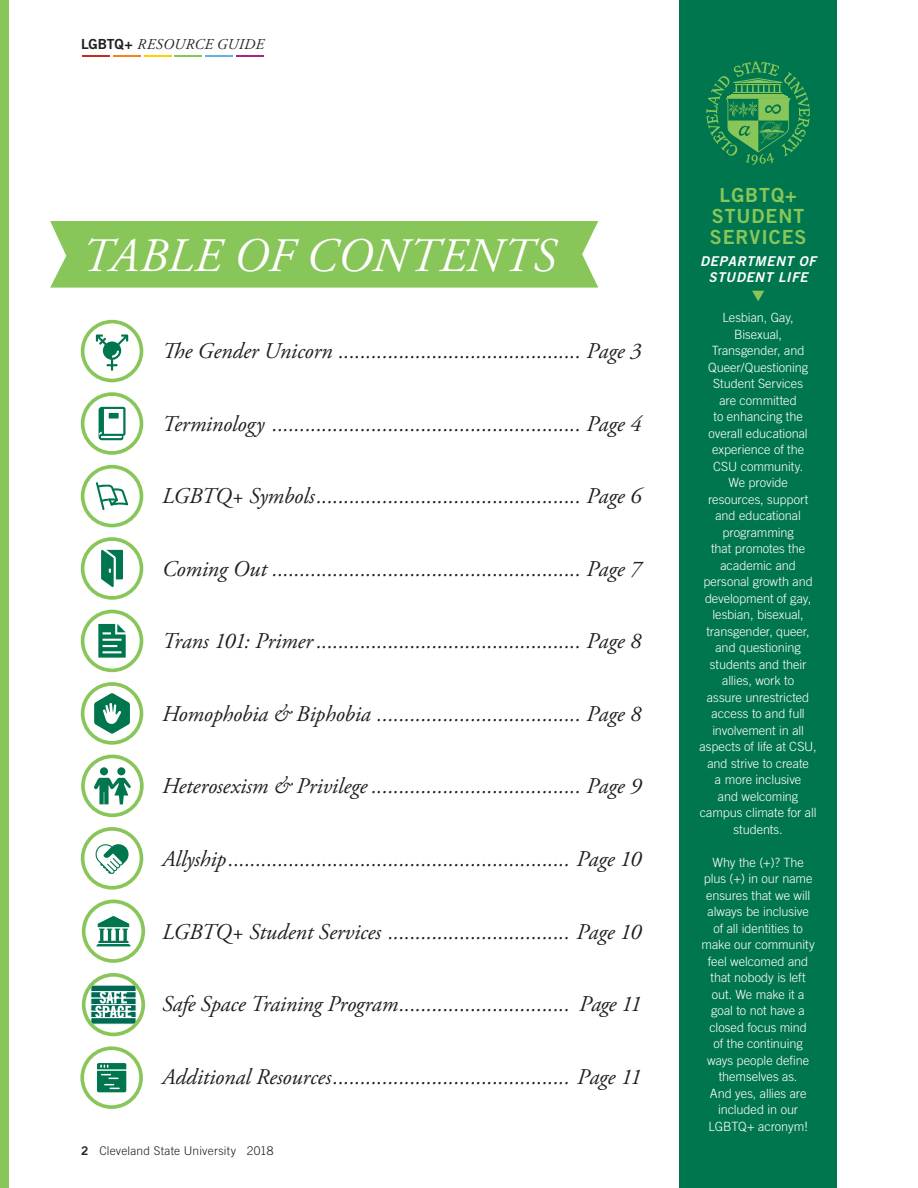
<style>
.page{position:relative;width:918px;height:1188px;background:#fff}
.page>*{position:absolute;margin:0;border:0;box-sizing:border-box;transform-origin:0 0}
.Headline_Garamond{font:italic 48px "Adobe Garamond Pro";letter-spacing:.01em;color:#fff}
.Headline_Garamond-2{font:italic 22.5px "Adobe Garamond Pro";letter-spacing:-.01em;color:#231f20}
.Label_Banner{font:19.5px/21px "Trade Gothic Bold Two";letter-spacing:.05em;color:#88c659;text-align:center}
.t1{font:italic 15px "Adobe Garamond Pro";letter-spacing:.02em;color:#231f20}
.Label_Banner-2{font:italic 13.5px/16.5px "Trade Gothic Bold Two";letter-spacing:.05em;color:#fff;text-align:center}
.Label_Banner-3{font:300 12.75px/16.5px "Trade Gothic";letter-spacing:-.005em;color:#fff;text-align:center}
.t2{font:300 12px "Trade Gothic";letter-spacing:.015em;color:#231f20}
.s1{font-family:"Trade Gothic Bold Two";font-style:normal;font-size:13.95px}
.s2{font-family:"Trade Gothic Bold Two";font-weight:400}
</style>
<div class="page">
<hr style="left:82px;top:55px;width:28px;height:2px;background:#c02f20">
<hr style="left:113px;top:55px;width:28px;height:2px;background:#f5831f">
<hr style="left:144px;top:55px;width:27px;height:2px;background:#ffcf00">
<hr style="left:174px;top:55px;width:28px;height:2px;background:#88c659">
<hr style="left:205px;top:55px;width:28px;height:2px;background:#63b4e4">
<hr style="left:236px;top:55px;width:28px;height:2px;background:#a8228c">
<div style="left:0;top:0;width:9px;height:1188px;background:#88c659"></div>
<div style="left:50px;top:221px;width:548px;height:67px;background:#88c659"></div>
<div style="left:679px;top:0;width:158px;height:1188px;background:#00764e"></div>
<div style="left:81px;top:392px;width:62px;height:63px;border:4px solid #88c659;border-radius:50%"></div>
<svg style="left:99px;top:407px;width:27px;height:33px"></svg>
<div style="left:81px;top:465px;width:62px;height:62px;border:4px solid #88c659;border-radius:50%"></div>
<svg style="left:96px;top:482px;width:32px;height:28px"></svg>
<div style="left:81px;top:537px;width:62px;height:63px;border:4px solid #88c659;border-radius:50%"></div>
<svg style="left:101px;top:550px;width:22px;height:37px"></svg>
<div style="left:81px;top:320px;width:62px;height:62px;border:4px solid #88c659;border-radius:50%"></div>
<svg style="left:96px;top:334px;width:32px;height:37px"></svg>
<div style="left:81px;top:610px;width:62px;height:62px;border:4px solid #88c659;border-radius:50%"></div>
<svg style="left:98px;top:624px;width:28px;height:34px"></svg>
<div style="left:81px;top:682px;width:62px;height:63px;border:4px solid #88c659;border-radius:50%"></div>
<svg style="left:94px;top:693px;width:36px;height:41px"></svg>
<div style="left:81px;top:827px;width:62px;height:63px;border:4px solid #88c659;border-radius:50%"></div>
<svg style="left:95px;top:844px;width:34px;height:30px"></svg>
<div style="left:80px;top:1046px;width:63px;height:63px;border:4px solid #88c659;border-radius:50%"></div>
<svg style="left:97px;top:1063px;width:29px;height:29px"></svg>
<div style="left:81px;top:755px;width:63px;height:62px;border:4px solid #88c659;border-radius:50%"></div>
<svg style="left:94px;top:767px;width:37px;height:37px"></svg>
<svg style="left:752px;top:291px;width:12px;height:10px"></svg>
<svg style="left:706px;top:61px;width:104px;height:104px"></svg>
<div style="left:82px;top:900px;width:63px;height:63px;border:4px solid #88c659;border-radius:50%"></div>
<svg style="left:96px;top:916px;width:35px;height:30px"></svg>
<svg style="left:91px;top:991px;width:45px;height:7px"></svg>
<div style="left:91px;top:998px;width:45px;height:7px;background:#006a56;border:1px solid #fff"></div>
<div style="left:91px;top:1011px;width:45px;height:7px;background:#006a56;border:1px solid #fff"></div>
<svg style="left:91px;top:1018px;width:45px;height:6px"></svg>
<div style="left:91px;top:985px;width:45px;height:7px;background:#006a56;border:1px solid #fff"></div>
<svg style="left:91px;top:1005px;width:45px;height:6px"></svg>
<svg style="left:95px;top:992px;width:36px;height:26px"></svg>
<div style="left:82px;top:973px;width:63px;height:63px;border:4px solid #88c659;border-radius:50%"></div>
<p class="t1" style="left:81px;top:35px;width:184px"><span class="s1">LGBTQ+</span> RESOURCE GUIDE</p>
<p class="Headline_Garamond" style="left:81px;top:227px;width:476px">TABLE OF CONTENTS</p>
<p class="Headline_Garamond-2" style="left:162px;top:338px;width:481px">The Gender Unicorn ............................................ Page 3</p>
<p class="Headline_Garamond-2" style="left:162px;top:410px;width:481px">Terminology ........................................................ Page 4</p>
<p class="Headline_Garamond-2" style="left:162px;top:483px;width:481px">LGBTQ+ Symbols................................................ Page 6</p>
<p class="Headline_Garamond-2" style="left:162px;top:555px;width:481px">Coming Out ........................................................ Page 7</p>
<p class="Headline_Garamond-2" style="left:162px;top:628px;width:481px">Trans 101: Primer................................................ Page 8</p>
<p class="Headline_Garamond-2" style="left:162px;top:700px;width:481px">Homophobia &amp; Biphobia ..................................... Page 8</p>
<p class="Headline_Garamond-2" style="left:162px;top:773px;width:481px">Heterosexism &amp; Privilege ...................................... Page 9</p>
<p class="Headline_Garamond-2" style="left:162px;top:845px;width:481px">Allyship.............................................................. Page 10</p>
<p class="Headline_Garamond-2" style="left:162px;top:918px;width:481px">LGBTQ+ Student Services ................................. Page 10</p>
<p class="Headline_Garamond-2" style="left:162px;top:991px;width:481px">Safe Space Training Program............................... Page 11</p>
<p class="Headline_Garamond-2" style="left:162px;top:1063px;width:481px">Additional Resources........................................... Page 11</p>
<p class="t2" style="left:81px;top:1144px;width:194px"><span class="s2">2</span> Cleveland State University 2018</p>
<p class="Label_Banner" style="left:710px;top:184px;width:98px">LGBTQ+<br>STUDENT<br>SERVICES</p>
<p class="Label_Banner-2" style="left:700px;top:253px;width:117px">DEPARTMENT OF<br>STUDENT LIFE</p>
<p class="Label_Banner-3" style="left:700px;top:309px;width:119px">Lesbian, Gay,<br>Bisexual,<br>Transgender, and<br>Queer/Questioning<br>Student Services<br>are committed<br>to enhancing the overall educational experience of the<br>CSU community.<br>We provide resources, support and educational programming<br>that promotes the academic and personal growth and development of gay, lesbian, bisexual, transgender, queer, and questioning students and their allies, work to<br>assure unrestricted access to and full involvement in all aspects of life at CSU, and strive to create<br>a more inclusive<br>and welcoming campus climate for all students.</p>
<p class="Label_Banner-3" style="left:702px;top:854px;width:115px">Why the (+)? The plus (+) in our name ensures that we will always be inclusive of all identities to make our community feel welcomed and that nobody is left out. We make it a goal to not have a closed focus mind<br>of the continuing ways people define themselves as.<br>And yes, allies are included in our<br>LGBTQ+ acronym!</p>
</div>
